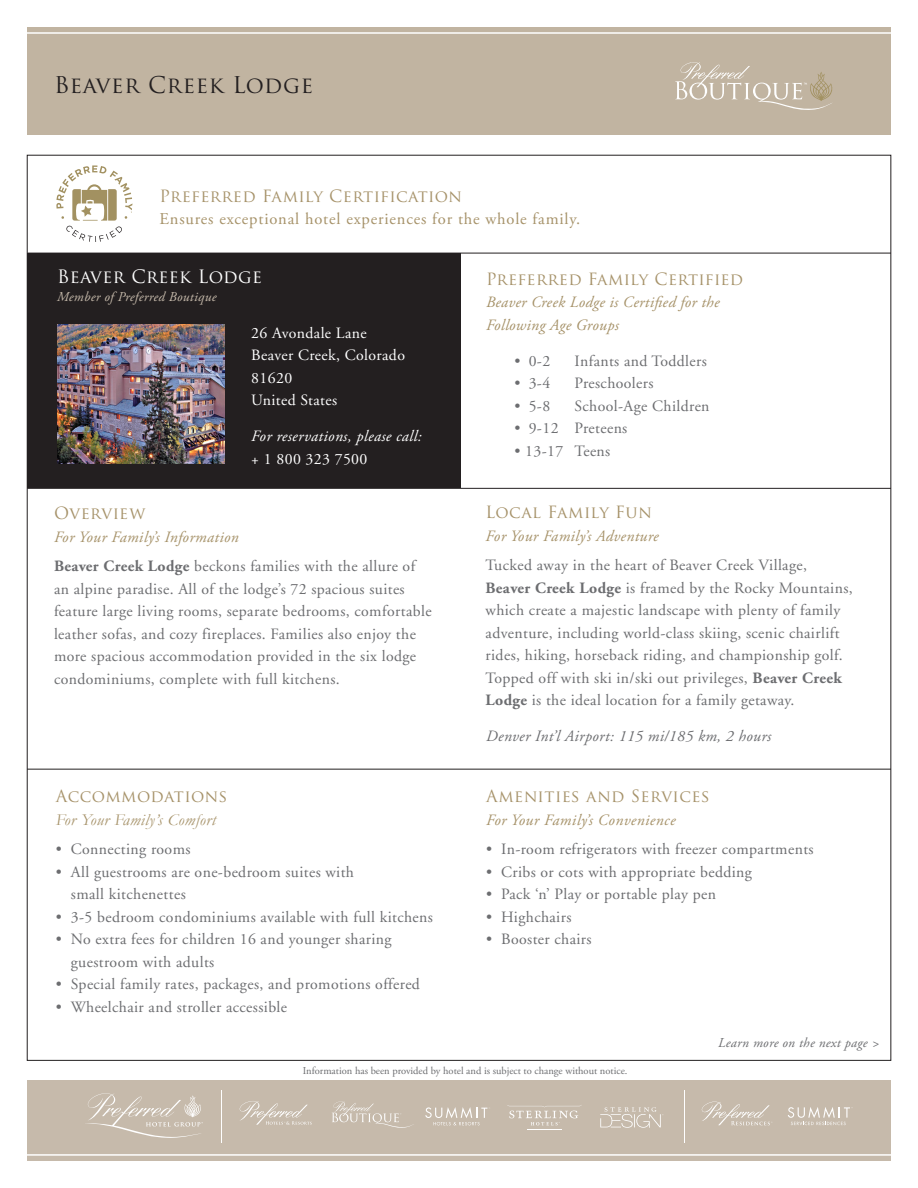
<style>
.page{position:relative;width:918px;height:1188px;background:#fff}
.page>*{position:absolute;margin:0;border:0;box-sizing:border-box;transform-origin:0 0}
.t1{font:22.5px "Trajan Pro";letter-spacing:.03em;color:#231f20}
.t2{font:18px "Trajan Pro";letter-spacing:.02em;color:#fff}
.t3{font:16.5px/22.5px "Adobe Garamond Pro";letter-spacing:.05em;color:#a69269}
.t4{font:16.5px "Trajan Pro";letter-spacing:.02em;color:#a69269}
.t5{font:italic 16.5px/22.5px "Garamond";letter-spacing:.03em;color:#a69269}
.t6{font:15.75px/22.5px "Adobe Garamond";letter-spacing:.025em;color:#6c6d70}
.t7{font:italic 15.75px/22.5px "Adobe Garamond Pro";letter-spacing:.02em;color:#a69269}
.t8{font:15.75px "Adobe Garamond Pro";letter-spacing:.025em;color:#6c6d70}
.t9{font:15.75px "Adobe Garamond";letter-spacing:.025em;color:#fff}
.t10{font:italic 15.75px "Adobe Garamond";letter-spacing:.025em;color:#6c6d70}
.t11{font:italic 15.75px "Adobe Garamond Pro";letter-spacing:.025em;color:#fff}
.t12{font:15.75px "Adobe Garamond Pro";letter-spacing:.025em;color:#fff}
.t13{font:italic 13.5px "Adobe Garamond Pro";letter-spacing:.025em;color:#c6baab}
.t14{font:italic 13.5px "Adobe Garamond Pro";letter-spacing:.025em;color:#6c6d70}
.t15{font:10.5px "Adobe Garamond Pro";color:#6c6d70}
.s1{font-family:"Trajan Pro"}
.s2{font-weight:700}
.s3{font-family:"Trajan Pro";font-style:normal}
</style>
<div class="page">
<div style="left:27px;top:253px;width:434px;height:235px;background:#231f20"></div>
<hr style="left:27px;top:253px;width:864px;height:1px;background:#231f20">
<div style="left:27px;top:1080px;width:864px;height:81px;background:#c6baab"></div>
<hr style="left:27px;top:488px;width:864px;height:1px;background:#231f20">
<img style="left:57px;top:324px;width:167px;height:140px">
<hr style="left:27px;top:1154px;width:865px;height:2px;background:#fff">
<div style="left:27px;top:27px;width:864px;height:108px;background:#c1b4a1"></div>
<hr style="left:27px;top:32px;width:865px;height:2px;background:#fff">
<hr style="left:27px;top:769px;width:864px;height:1px;background:#231f20">
<svg style="left:675px;top:62px;width:157px;height:48px"></svg>
<svg style="left:56px;top:165px;width:76px;height:77px"></svg>
<hr style="left:221px;top:1090px;width:1px;height:52px;background:#fff">
<svg style="left:86px;top:1093px;width:117px;height:45px"></svg>
<hr style="left:527px;top:1130px;width:34px;height:1px;background:#fff">
<svg style="left:507px;top:1105px;width:75px;height:20px"></svg>
<hr style="left:684px;top:1090px;width:1px;height:52px;background:#fff">
<svg style="left:788px;top:1107px;width:65px;height:18px"></svg>
<svg style="left:425px;top:1107px;width:65px;height:18px"></svg>
<svg style="left:332px;top:1101px;width:82px;height:27px"></svg>
<svg style="left:240px;top:1101px;width:72px;height:24px"></svg>
<svg style="left:702px;top:1102px;width:70px;height:23px"></svg>
<svg style="left:600px;top:1107px;width:63px;height:21px"></svg>
<p class="t1" style="left:54px;top:70px;width:261px">Beaver Creek Lodge</p>
<p class="t3" style="left:159px;top:186px;width:422px"><span class="s1">Preferred Family Certification<br></span>Ensures exceptional hotel experiences for the whole family.</p>
<p class="t2" style="left:57px;top:266px;width:207px">Beaver Creek Lodge</p>
<p class="t13" style="left:57px;top:289px;width:161px">Member of Preferred Boutique</p>
<p class="t9" style="left:251px;top:324px;width:117px">26 Avondale Lane</p>
<p class="t9" style="left:251px;top:347px;width:155px">Beaver Creek, Colorado</p>
<p class="t9" style="left:251px;top:369px;width:42px">81620</p>
<p class="t9" style="left:251px;top:392px;width:87px">United States</p>
<p class="t11" style="left:251px;top:427px;width:172px">For reservations, please call:</p>
<p class="t12" style="left:251px;top:449px;width:118px">+ 1 800 323 7500</p>
<p class="t4" style="left:54px;top:503px;width:93px">Overview</p>
<p class="t7" style="left:54px;top:526px;width:186px">For Your Family’s Information</p>
<p class="t6" style="left:54px;top:555px;width:379px"><span class="s2">Beaver Creek Lodge</span> beckons families with the allure of an alpine paradise. All of the lodge’s 72 spacious suites feature large living rooms, separate bedrooms, comfortable leather sofas, and cozy fireplaces. Families also enjoy the more spacious accommodation provided in the six lodge condominiums, complete with full kitchens.</p>
<p class="t5" style="left:56px;top:786px;width:173px"><span class="s3">Accommodations<br></span>For Your Family’s Comfort</p>
<p class="t6" style="left:56px;top:838px;width:136px">• Connecting rooms</p>
<p class="t6" style="left:71px;top:861px;width:285px;text-indent:-15px">• All guestrooms are one-bedroom suites with small kitchenettes</p>
<p class="t6" style="left:56px;top:906px;width:379px">• 3-5 bedroom condominiums available with full kitchens</p>
<p class="t6" style="left:71px;top:928px;width:322px;text-indent:-15px">• No extra fees for children 16 and younger sharing guestroom with adults</p>
<p class="t6" style="left:56px;top:973px;width:366px">• Special family rates, packages, and promotions offered</p>
<p class="t6" style="left:56px;top:996px;width:233px">• Wheelchair and stroller accessible</p>
<p class="t4" style="left:486px;top:268px;width:259px">Preferred Family Certified</p>
<p class="t7" style="left:486px;top:291px;width:235px">Beaver Creek Lodge is Certified for the<br>Following Age Groups</p>
<p class="t8" style="left:514px;top:351px;width:37px">• 0-2</p>
<p class="t8" style="left:575px;top:351px;width:134px">Infants and Toddlers</p>
<p class="t8" style="left:514px;top:374px;width:37px">• 3-4</p>
<p class="t8" style="left:575px;top:374px;width:81px">Preschoolers</p>
<p class="t8" style="left:514px;top:396px;width:37px">• 5-8</p>
<p class="t8" style="left:575px;top:396px;width:137px">School-Age Children</p>
<p class="t8" style="left:514px;top:419px;width:114px">• 9-12 Preteens</p>
<p class="t8" style="left:514px;top:441px;width:97px">• 13-17 Teens</p>
<p class="t4" style="left:486px;top:502px;width:168px">Local Family Fun</p>
<p class="t7" style="left:486px;top:525px;width:175px">For Your Family’s Adventure</p>
<p class="t6" style="left:486px;top:554px;width:369px">Tucked away in the heart of Beaver Creek Village, <span class="s2">Beaver Creek Lodge</span> is framed by the Rocky Mountains, which create a majestic landscape with plenty of family adventure, including world-class skiing, scenic chairlift rides, hiking, horseback riding, and championship golf.<br>Topped off with ski in/ski out privileges, <span class="s2">Beaver Creek Lodge</span> is the ideal location for a family getaway.</p>
<p class="t10" style="left:486px;top:728px;width:287px">Denver Int’l Airport: 115 mi/185 km, 2 hours</p>
<p class="t4" style="left:486px;top:786px;width:225px">Amenities and Services</p>
<p class="t7" style="left:486px;top:809px;width:191px">For Your Family’s Convenience</p>
<p class="t6" style="left:486px;top:838px;width:329px">• In-room refrigerators with freezer compartments</p>
<p class="t6" style="left:486px;top:861px;width:267px">• Cribs or cots with appropriate bedding</p>
<p class="t6" style="left:486px;top:883px;width:232px">• Pack ‘n’ Play or portable play pen</p>
<p class="t6" style="left:486px;top:906px;width:87px">• Highchairs</p>
<p class="t6" style="left:486px;top:928px;width:107px">• Booster chairs</p>
<p class="t14" style="left:718px;top:1035px;width:163px">Learn more on the next page &gt;</p>
<p class="t15" style="left:303px;top:1064px;width:326px">Information has been provided by hotel and is subject to change without notice.</p>
</div>
